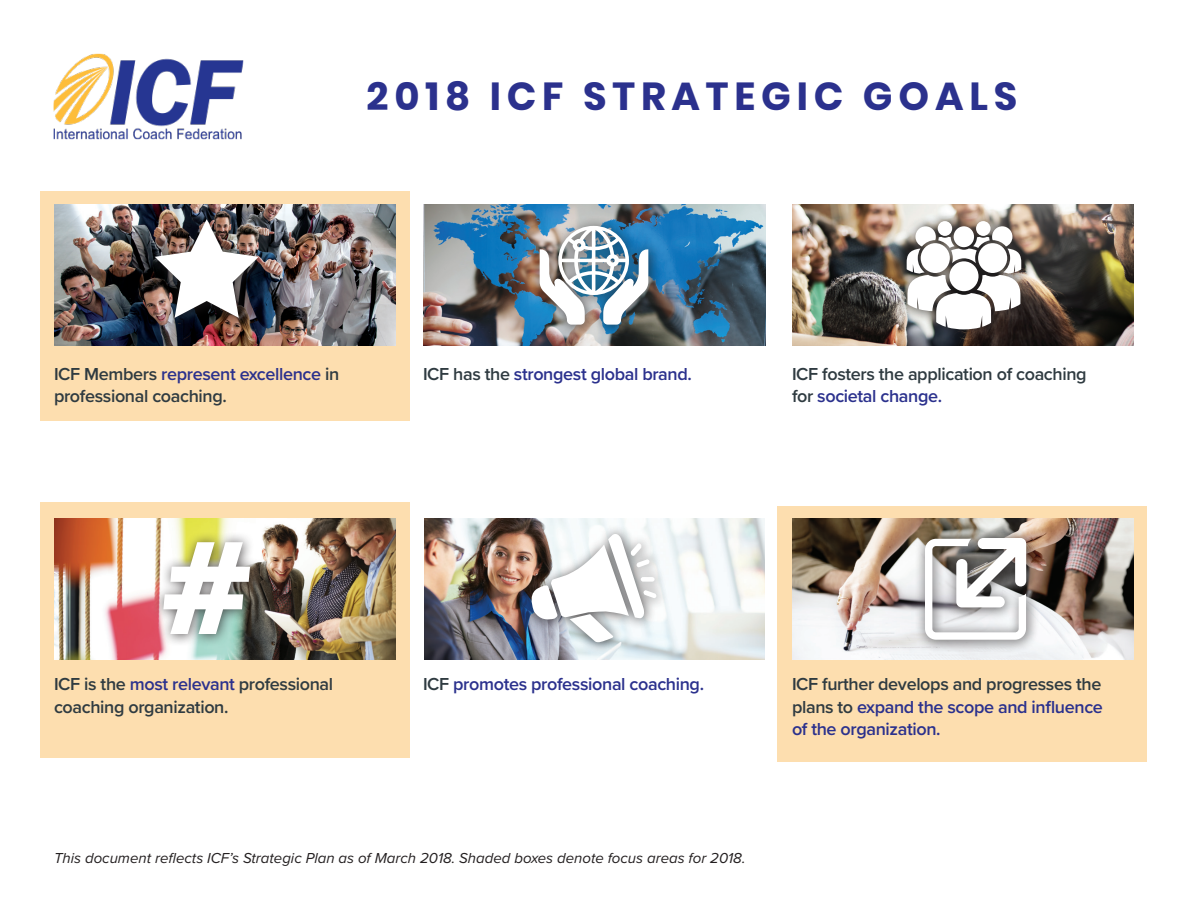
<style>
.page{position:relative;width:1188px;height:918px;background:#fff}
.page>*{position:absolute;margin:0;border:0;box-sizing:border-box;transform-origin:0 0}
.t1{font:700 39px "Poppins";letter-spacing:.15em;color:#2b318d}
.t2{font:600 18px/22.5px "Proxima Nova";letter-spacing:-.02em;color:#2f3b41}
.t3{font:600 18px/22.5px "Proxima Nova";letter-spacing:-.02em;color:#2b318d;text-align:justify}
.t4{font:italic 15px "Proxima Nova";color:#231f20}
.s1{color:#2b318d}
.s2{color:#2f3b41}
</style>
<div class="page">
<div style="left:40px;top:502px;width:370px;height:256px;background:#fddeaf"></div>
<div style="left:40px;top:191px;width:370px;height:230px;background:#fddeaf"></div>
<div style="left:777px;top:506px;width:370px;height:256px;background:#fddeaf"></div>
<img style="left:54px;top:205px;width:342px;height:141px">
<img style="left:54px;top:519px;width:342px;height:140px">
<img style="left:423px;top:205px;width:342px;height:141px">
<img style="left:424px;top:519px;width:341px;height:140px">
<img style="left:792px;top:205px;width:342px;height:141px">
<img style="left:792px;top:519px;width:342px;height:140px">
<div style="left:521px;top:524px;width:147px;height:131px;background:#231f20;opacity:.75"></div>
<svg style="left:527px;top:533px;width:130px;height:111px"></svg>
<div style="left:915px;top:528px;width:124px;height:124px;background:#231f20;opacity:.75"></div>
<svg style="left:925px;top:538px;width:101px;height:102px"></svg>
<div style="left:529px;top:215px;width:132px;height:122px;background:#231f20;opacity:.75"></div>
<img style="left:540px;top:226px;width:108px;height:99px">
<div style="left:896px;top:211px;width:138px;height:131px;background:#231f20;opacity:.75"></div>
<svg style="left:907px;top:221px;width:114px;height:108px"></svg>
<div style="left:146px;top:210px;width:124px;height:119px;background:#231f20;opacity:.75"></div>
<img style="left:155px;top:219px;width:104px;height:99px">
<div style="left:153px;top:532px;width:109px;height:115px;background:#231f20;opacity:.75"></div>
<svg style="left:163px;top:542px;width:87px;height:92px"></svg>
<img style="left:53px;top:53px;width:191px;height:87px">
<p class="t1" style="left:366px;top:74px;width:652px">2018 ICF STRATEGIC GOALS</p>
<p class="t2" style="left:54px;top:362px;width:287px">ICF Members <span class="s1">represent excellence</span> in professional coaching.</p>
<p class="t3" style="left:423px;top:362px;width:270px"><span class="s2">ICF has the</span> strongest global brand.</p>
<p class="t2" style="left:792px;top:362px;width:296px">ICF fosters the application of coaching for <span class="s1">societal change.</span></p>
<p class="t2" style="left:54px;top:672px;width:281px">ICF is the <span class="s1">most relevant</span> professional coaching organization.</p>
<p class="t3" style="left:423px;top:672px;width:283px"><span class="s2">ICF</span> promotes professional coaching.</p>
<p class="t3" style="left:792px;top:672px;width:312px"><span class="s2">ICF further develops and progresses the plans to</span> expand the scope and influence of the organization.</p>
<p class="t4" style="left:54px;top:847px;width:693px">This document reflects ICF’s Strategic Plan as of March 2018. Shaded boxes denote focus areas for 2018.</p>
</div>
